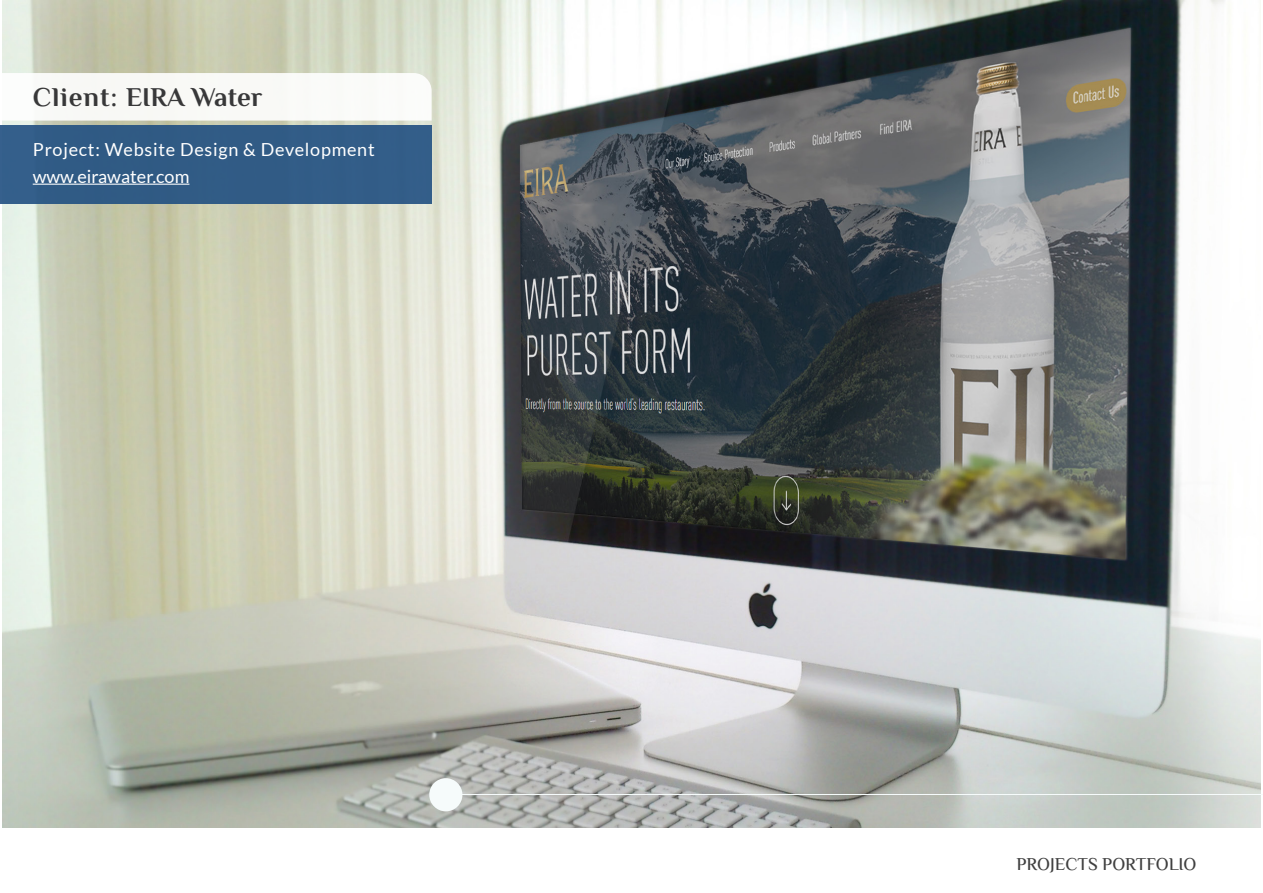
<style>
.page{position:relative;width:1263px;height:893px;background:#fff}
.page>*{position:absolute;margin:0;border:0;box-sizing:border-box;transform-origin:0 0}
.t1{font:700 27px "El Messiri";color:#383839}
.t2{font:18px "Lato";letter-spacing:.04em;color:#fff}
.t3{font:18px "Lato";color:#fff}
.t4{font:500 18px "El Messiri";color:#3f3f3f}
</style>
<div class="page">
<img style="left:2px;top:0;width:1258px;height:827px">
<div style="left:0;top:125px;width:432px;height:79px;background:#315b86"></div>
<div style="left:2px;top:73px;width:430px;height:48px;background:#f9f9f6"></div>
<hr style="left:446px;top:794px;width:817px;height:1px;background:#f6fbfb">
<div style="left:429px;top:778px;width:33px;height:33px;background:#f6fbfb;border-radius:50%"></div>
<hr style="left:33px;top:184px;width:156px;height:1px;background:#fff">
<p class="t1" style="left:33px;top:79px;width:231px">Client: EIRA Water</p>
<p class="t2" style="left:33px;top:140px;width:343px">Project: Website Design &amp; Development</p>
<p class="t3" style="left:33px;top:166px;width:158px">www.eirawater.com</p>
<p class="t4" style="left:1016px;top:852px;width:182px">PROJECTS PORTFOLIO</p>
</div>
